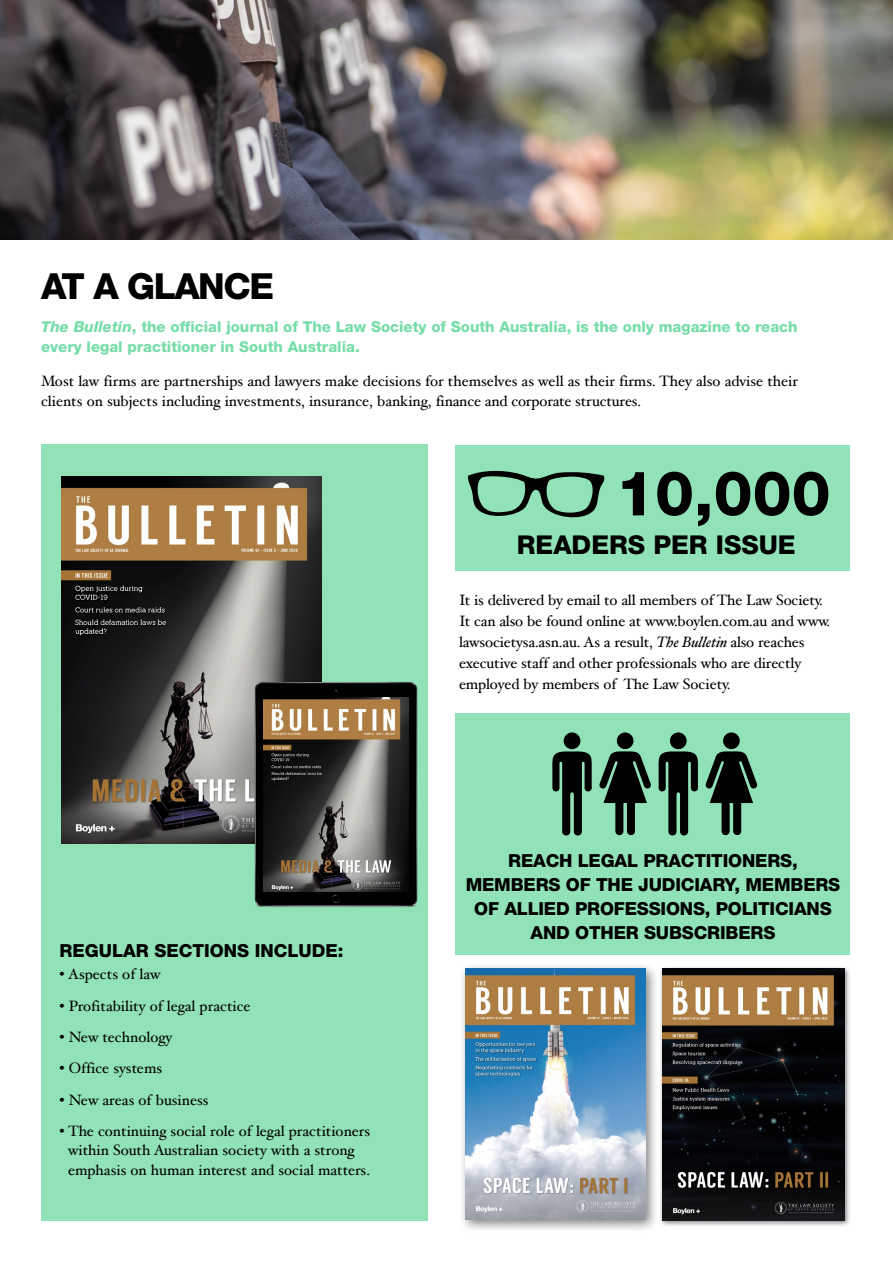
<style>
.page{position:relative;width:893px;height:1263px;background:#fff}
.page>*{position:absolute;margin:0;border:0;box-sizing:border-box;transform-origin:0 0}
.t1{font:800 61.95px "Helvetica Neue LT Std";color:#000}
.t2{font:800 36px "Helvetica Neue LT Std";letter-spacing:-.04em;color:#000}
.t3{font:800 25.95px "Helvetica Neue LT Std";color:#000}
.t4{font:800 18px/24px "Helvetica Neue LT Std";letter-spacing:-.01em;color:#000;text-align:center}
.t5{font:15px/21px "Hoefler Text";color:#000}
.t6{font:800 15px/20.1px "Helvetica Neue LT Std";color:#77dda8}
.s1{font-style:italic}
</style>
<div class="page">
<div style="left:41px;top:444px;width:387px;height:776px;background:#91e2b6"></div>
<div style="left:455px;top:445px;width:395px;height:126px;background:#91e2b6"></div>
<div style="left:455px;top:714px;width:395px;height:241px;background:#91e2b6"></div>
<div style="left:459px;top:962px;width:200px;height:271px;background:#000;opacity:.5"></div>
<img style="left:465px;top:968px;width:180px;height:251px">
<div style="left:659px;top:965px;width:192px;height:262px;background:#000;opacity:.5"></div>
<img style="left:662px;top:968px;width:182px;height:252px">
<img style="left:61px;top:476px;width:260px;height:368px">
<svg style="left:552px;top:732px;width:40px;height:104px"></svg>
<svg style="left:658px;top:732px;width:40px;height:104px"></svg>
<svg style="left:599px;top:732px;width:52px;height:104px"></svg>
<svg style="left:705px;top:732px;width:53px;height:104px"></svg>
<svg style="left:468px;top:470px;width:137px;height:48px"></svg>
<img style="left:0;top:0;width:893px;height:239px">
<img style="left:254px;top:681px;width:164px;height:227px">
<img style="left:264px;top:698px;width:145px;height:193px">
<h2 class="t2" style="left:41px;top:264px;width:234px">AT A GLANCE</h2>
<p class="t6" style="left:41px;top:316px;width:758px"><span class="s1">The Bulletin</span>, the official journal of The Law Society of South Australia, is the only magazine to reach every legal practitioner in South Australia.</p>
<p class="t5" style="left:41px;top:371px;width:758px;line-height:19.5px">Most law firms are partnerships and lawyers make decisions for themselves as well as their firms. They also advise their clients on subjects including investments, insurance, banking, finance and corporate structures.</p>
<h1 class="t1" style="left:616px;top:456px;width:216px">10,000</h1>
<h3 class="t3" style="left:517px;top:530px;width:280px">READERS PER ISSUE</h3>
<p class="t5" style="left:459px;top:589px;width:373px">It is delivered by email to all members of The Law Society.<br>It can also be found online at www.boylen.com.au and www. lawsocietysa.asn.au. As a result, <span class="s1">The Bulletin</span> also reaches executive staff and other professionals who are directly employed by members of The Law Society.</p>
<p class="t4" style="left:60px;top:938px;width:286px">REGULAR SECTIONS INCLUDE:</p>
<p class="t5" style="left:60px;top:964px;width:103px">• Aspects of law</p>
<p class="t5" style="left:60px;top:995px;width:193px">• Profitability of legal practice</p>
<p class="t5" style="left:60px;top:1026px;width:114px">• New technology</p>
<p class="t5" style="left:60px;top:1058px;width:104px">• Office systems</p>
<p class="t5" style="left:60px;top:1089px;width:150px">• New areas of business</p>
<p class="t5" style="left:60px;top:1121px;width:312px;line-height:19.5px;text-align:center">• The continuing social role of legal practitioners within South Australian society with a strong emphasis on human interest and social matters.</p>
<p class="t4" style="left:466px;top:849px;width:376px">REACH LEGAL PRACTITIONERS,<br>MEMBERS OF THE JUDICIARY, MEMBERS<br>OF ALLIED PROFESSIONS, POLITICIANS<br>AND OTHER SUBSCRIBERS</p>
</div>
